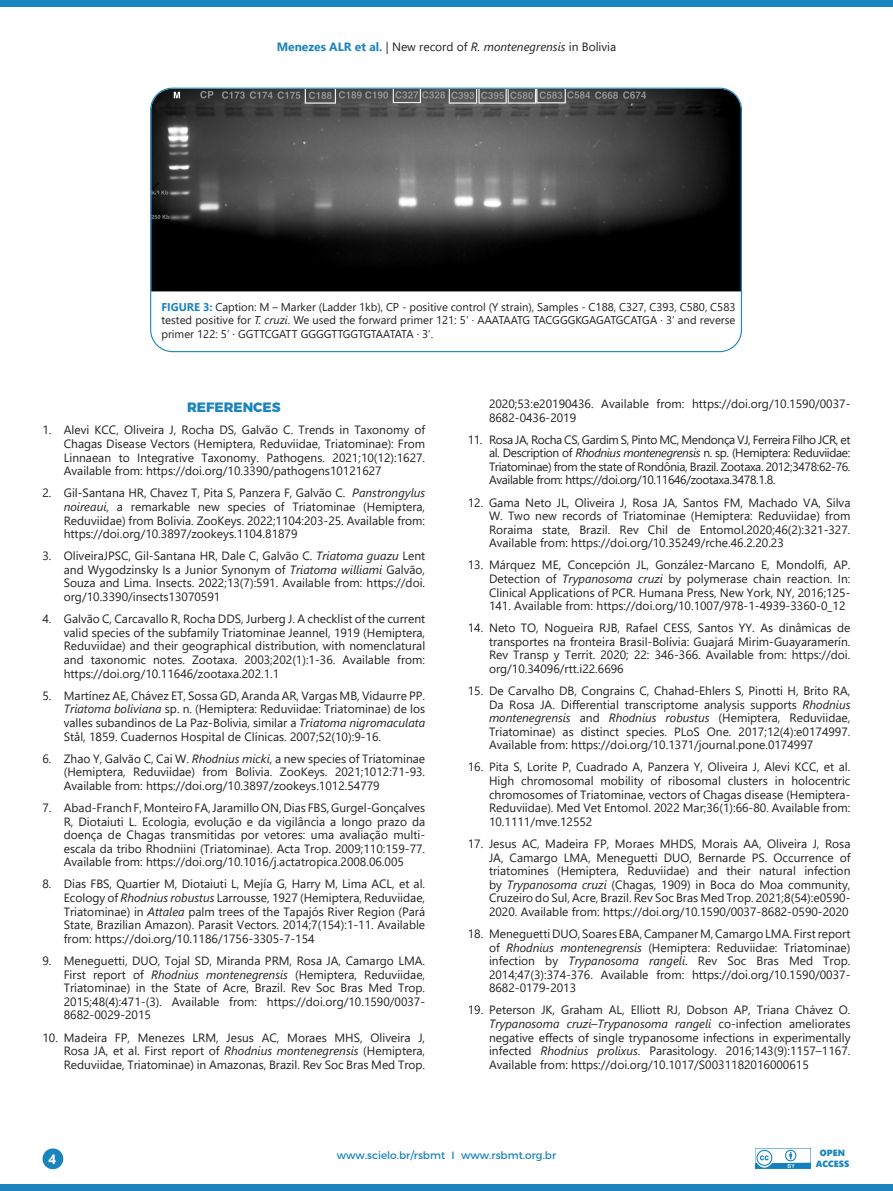
<style>
.page{position:relative;width:893px;height:1191px;background:#fff}
.page>*{position:absolute;margin:0;border:0;box-sizing:border-box;transform-origin:0 0}
.SEÇÃO{font:800 13.5px "Montserrat";color:#1a84bf}
.t1{font:700 13.5px "Ebrima";color:#fff}
.cabecalho{font:12px/13.6px "Segoe UI";color:#231f20;text-align:justify}
.FIGURA{font:11.25px/13.5px "Segoe UI";color:#231f20;text-align:justify}
.t2{font:10.5px "Montserrat";color:#1a84bf}
.Tabela_-_CORPO{font:9px "Segoe UI Black";color:#1a84bf}
.s1{font-weight:700;color:#1a84bf}
.s2{font-style:italic}
</style>
<div class="page">
<div style="left:43px;top:1148px;width:20px;height:21px;background:#1a84bf;border-radius:50%"></div>
<div style="left:0;top:0;width:893px;height:6px;background:#1a84bf"></div>
<div style="left:0;top:1184px;width:893px;height:7px;background:#1a84bf"></div>
<img style="left:755px;top:1148px;width:56px;height:20px">
<img style="left:151px;top:89px;width:590px;height:203px">
<div style="left:150px;top:88px;width:592px;height:264px;border:1px solid #1a84bf;border-radius:22px"></div>
<p class="cabecalho" style="left:277px;top:39px;width:341px"><span class="s1">Menezes ALR et al.</span> | New record of <span class="s2">R. montenegrensis</span> in Bolivia</p>
<p class="FIGURA" style="left:161px;top:299px;width:576px"><span class="s1">FIGURE 3:</span> Caption: M – Marker (Ladder 1kb), CP - positive control (Y strain), Samples - C188, C327, C393, C580, C583 tested positive for <span class="s2">T. cruzi</span>. We used the forward primer 121: 5′ · AAATAATG TACGGGKGAGATGCATGA · 3′ and reverse primer 122: 5′ · GGTTCGATT GGGGTTGGTGTAATATA · 3′.</p>
<p class="SEÇÃO" style="left:187px;top:396px;width:95px">REFERENCES</p>
<p class="cabecalho" style="left:64px;top:422px;width:363px;text-indent:-21px">1. Alevi KCC, Oliveira J, Rocha DS, Galvão C. Trends in Taxonomy of Chagas Disease Vectors (Hemiptera, Reduviidae, Triatominae): From Linnaean to Integrative Taxonomy. Pathogens. 2021;10(12):1627.<br>Available from: https://doi.org/10.3390/pathogens10121627</p>
<p class="cabecalho" style="left:64px;top:485px;width:363px;text-indent:-21px">2. Gil-Santana HR, Chavez T, Pita S, Panzera F, Galvão C. <span class="s2">Panstrongylus noireaui</span>, a remarkable new species of Triatominae (Hemiptera, Reduviidae) from Bolivia. ZooKeys. 2022;1104:203-25. Available from: https://doi.org/10.3897/zookeys.1104.81879</p>
<p class="cabecalho" style="left:64px;top:548px;width:363px;text-indent:-21px">3. OliveiraJPSC, Gil-Santana HR, Dale C, Galvão C. <span class="s2">Triatoma guazu</span> Lent and Wygodzinsky Is a Junior Synonym of <span class="s2">Triatoma williami</span> Galvão, Souza and Lima. Insects. 2022;13(7):591. Available from: https://doi. org/10.3390/insects13070591</p>
<p class="cabecalho" style="left:64px;top:611px;width:363px;text-indent:-21px">4. Galvão C, Carcavallo R, Rocha DDS, Jurberg J. A checklist of the current valid species of the subfamily Triatominae Jeannel, 1919 (Hemiptera, Reduviidae) and their geographical distribution, with nomenclatural and taxonomic notes. Zootaxa. 2003;202(1):1-36. Available from: https://doi.org/10.11646/zootaxa.202.1.1</p>
<p class="cabecalho" style="left:64px;top:687px;width:363px;text-indent:-21px">5. Martínez AE, Chávez ET, Sossa GD, Aranda AR, Vargas MB, Vidaurre PP.<br><span class="s2">Triatoma boliviana</span> sp. n. (Hemiptera: Reduviidae: Triatominae) de los valles subandinos de La Paz-Bolivia, similar a <span class="s2">Triatoma nigromaculata </span>Stål, 1859. Cuadernos Hospital de Clínicas. 2007;52(10):9-16.</p>
<p class="cabecalho" style="left:64px;top:750px;width:363px;text-indent:-21px">6. Zhao Y, Galvão C, Cai W. <span class="s2">Rhodnius micki</span>, a new species of Triatominae (Hemiptera, Reduviidae) from Bolivia. ZooKeys. 2021;1012:71-93.<br>Available from: https://doi.org/10.3897/zookeys.1012.54779</p>
<p class="cabecalho" style="left:64px;top:799px;width:363px;text-indent:-21px">7. Abad-Franch F, Monteiro FA, Jaramillo ON, Dias FBS, Gurgel-Gonçalves R, Diotaiuti L. Ecologia, evolução e da vigilância a longo prazo da doença de Chagas transmitidas por vetores: uma avaliação multi&shy;escala da tribo Rhodniini (Triatominae). Acta Trop. 2009;110:159-77.<br>Available from: https://doi.org/10.1016/j.actatropica.2008.06.005</p>
<p class="cabecalho" style="left:64px;top:876px;width:363px;text-indent:-21px">8. Dias FBS, Quartier M, Diotaiuti L, Mejía G, Harry M, Lima ACL, et al.<br>Ecology of <span class="s2">Rhodnius robustus</span> Larrousse, 1927 (Hemiptera, Reduviidae, Triatominae) in <span class="s2">Attalea</span> palm trees of the Tapajós River Region (Pará State, Brazilian Amazon). Parasit Vectors. 2014;7(154):1-11. Available from: https://doi.org/10.1186/1756-3305-7-154</p>
<p class="cabecalho" style="left:64px;top:952px;width:363px;text-indent:-21px">9. Meneguetti, DUO, Tojal SD, Miranda PRM, Rosa JA, Camargo LMA.<br>First report of <span class="s2">Rhodnius montenegrensis</span> (Hemiptera, Reduviidae, Triatominae) in the State of Acre, Brazil. Rev Soc Bras Med Trop.<br>2015;48(4):471-(3). Available from: https://doi.org/10.1590/0037- 8682-0029-2015</p>
<p class="cabecalho" style="left:64px;top:1029px;width:363px;text-indent:-21px">10. Madeira FP, Menezes LRM, Jesus AC, Moraes MHS, Oliveira J, Rosa JA, et al. First report of <span class="s2">Rhodnius montenegrensis</span> (Hemiptera, Reduviidae, Triatominae) in Amazonas, Brazil. Rev Soc Bras Med Trop.</p>
<p class="cabecalho" style="left:489px;top:396px;width:363px">2020;53:e20190436. Available from: https://doi.org/10.1590/0037-<br>8682-0436-2019</p>
<p class="cabecalho" style="left:489px;top:431px;width:363px;text-indent:-21px">11. Rosa JA, Rocha CS, Gardim S, Pinto MC, Mendonça VJ, Ferreira Filho JCR, et al. Description of <span class="s2">Rhodnius montenegrensis</span> n. sp. (Hemiptera: Reduviidae:<br>Triatominae) from the state of Rondônia, Brazil. Zootaxa. 2012;3478:62-76.<br>Available from: https://doi.org/10.11646/zootaxa.3478.1.8.</p>
<p class="cabecalho" style="left:489px;top:494px;width:363px;text-indent:-21px">12. Gama Neto JL, Oliveira J, Rosa JA, Santos FM, Machado VA, Silva W. Two new records of Triatominae (Hemiptera: Reduviidae) from Roraima state, Brazil. Rev Chil de Entomol.2020;46(2):321-327.<br>Available from: https://doi.org/10.35249/rche.46.2.20.23</p>
<p class="cabecalho" style="left:489px;top:557px;width:363px;text-indent:-21px">13. Márquez ME, Concepción JL, González-Marcano E, Mondolfi, AP.<br>Detection of <span class="s2">Trypanosoma cruzi</span> by polymerase chain reaction. In:<br>Clinical Applications of PCR. Humana Press, New York, NY, 2016;125- 141. Available from: https://doi.org/10.1007/978-1-4939-3360-0_12</p>
<p class="cabecalho" style="left:489px;top:620px;width:363px;text-indent:-21px">14. Neto TO, Nogueira RJB, Rafael CESS, Santos YY. As dinâmicas de transportes na fronteira Brasil-Bolívia: Guajará Mirim-Guayaramerín.<br>Rev Transp y Territ. 2020; 22: 346-366. Available from: https://doi. org/10.34096/rtt.i22.6696</p>
<p class="cabecalho" style="left:489px;top:683px;width:363px;text-indent:-21px">15. De Carvalho DB, Congrains C, Chahad-Ehlers S, Pinotti H, Brito RA, Da Rosa JA. Differential transcriptome analysis supports <span class="s2">Rhodnius montenegrensis</span> and <span class="s2">Rhodnius robustus</span> (Hemiptera, Reduviidae, Triatominae) as distinct species. PLoS One. 2017;12(4):e0174997.<br>Available from: https://doi.org/10.1371/journal.pone.0174997</p>
<p class="cabecalho" style="left:489px;top:759px;width:363px;text-indent:-21px">16. Pita S, Lorite P, Cuadrado A, Panzera Y, Oliveira J, Alevi KCC, et al.<br>High chromosomal mobility of ribosomal clusters in holocentric chromosomes of Triatominae, vectors of Chagas disease (Hemiptera-Reduviidae). Med Vet Entomol. 2022 Mar;36(1):66-80. Available from:<br>10.1111/mve.12552</p>
<p class="cabecalho" style="left:489px;top:835px;width:363px;text-indent:-21px">17. Jesus AC, Madeira FP, Moraes MHDS, Morais AA, Oliveira J, Rosa JA, Camargo LMA, Meneguetti DUO, Bernarde PS. Occurrence of triatomines (Hemiptera, Reduviidae) and their natural infection by <span class="s2">Trypanosoma cruzi</span> (Chagas, 1909) in Boca do Moa community, Cruzeiro do Sul, Acre, Brazil. Rev Soc Bras Med Trop. 2021;8(54):e0590- 2020. Available from: https://doi.org/10.1590/0037-8682-0590-2020</p>
<p class="cabecalho" style="left:489px;top:925px;width:363px;text-indent:-21px">18. Meneguetti DUO, Soares EBA, Campaner M, Camargo LMA. First report of <span class="s2">Rhodnius montenegrensis</span> (Hemiptera: Reduviidae: Triatominae) infection by <span class="s2">Trypanosoma rangeli</span>. Rev Soc Bras Med Trop.<br>2014;47(3):374-376. Available from: https://doi.org/10.1590/0037- 8682-0179-2013</p>
<p class="cabecalho" style="left:489px;top:1002px;width:363px;text-indent:-21px">19. Peterson JK, Graham AL, Elliott RJ, Dobson AP, Triana Chávez O.<br><span class="s2">Trypanosoma cruzi</span>–<span class="s2">Trypanosoma rangeli</span> co-infection ameliorates negative effects of single trypanosome infections in experimentally infected <span class="s2">Rhodnius prolixus</span>. Parasitology. 2016;143(9):1157–1167.<br>Available from: https://doi.org/10.1017/S0031182016000615</p>
<p class="t1" style="left:48px;top:1148px;width:9px">4</p>
<p class="t2" style="left:337px;top:1146px;width:221px">www.scielo.br/rsbmt I www.rsbmt.org.br</p>
<p class="Tabela_-_CORPO" style="left:820px;top:1146px;width:27px">OPEN</p>
<p class="Tabela_-_CORPO" style="left:816px;top:1157px;width:35px">ACCESS</p>
</div>
